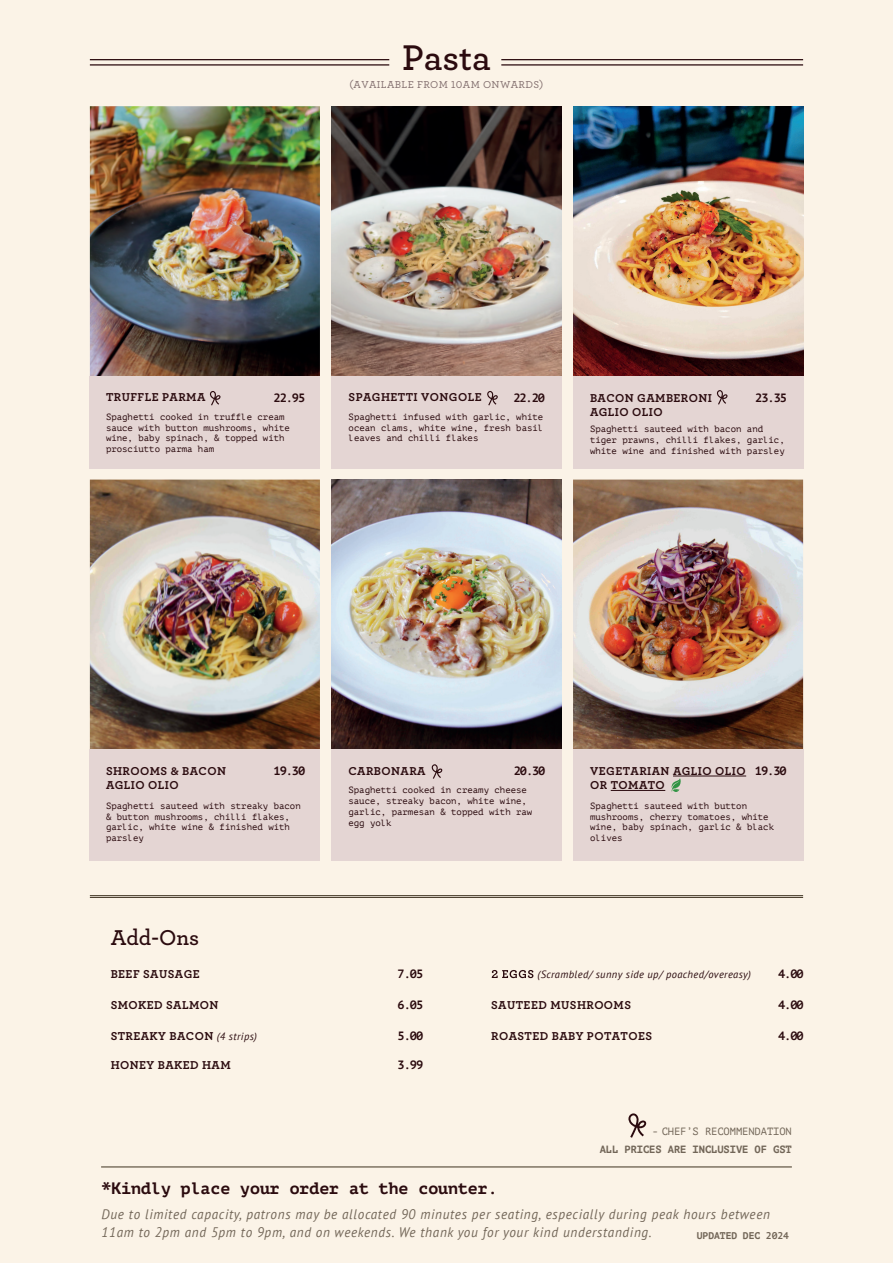
<style>
.page{position:relative;width:893px;height:1263px;background:#fbf3e7}
.page>*{position:absolute;margin:0;border:0;box-sizing:border-box;transform-origin:0 0}
.t1{font:600 37.5px "Archer";color:#2b0b0f}
.t2{font:600 22.5px "Archer";color:#2b0b0f}
.t3{font:700 16.5px "PT Mono";color:#2b0b0f}
.t4{font:italic 13.8px/18px "PT Sans";letter-spacing:.05em;color:#726658;scale:.96 1}
.t5{font:700 12px/14.4px "Archer";letter-spacing:.035em;color:#2b0b0f}
.t6{font:700 12px "PT Mono";letter-spacing:-.09em;color:#2b0b0f}
.t7{font:italic 10.5px "PT Sans";letter-spacing:.035em;color:#2b0b0f}
.t8{font:700 10.5px "PT Mono";letter-spacing:-.01em;color:#726658}
.t9{font:500 10.5px "Archer";letter-spacing:.035em;color:#806c6c}
.t10{font:10.5px "PT Mono";letter-spacing:-.01em;color:#726658}
.t11{font:700 9.75px "PT Mono";letter-spacing:-.01em;color:#726658}
.t12{font:9px/10.8px "PT Mono";color:#2b0b0f}
.s1{font-family:"PT Sans";font-weight:400;font-style:italic;font-size:10.5px}
.s2{font-family:"PT Mono"}
</style>
<div class="page">
<hr style="left:101px;top:1167px;width:691px;height:1px;background:#3e3221">
<svg style="left:628px;top:1113px;width:18px;height:25px"></svg>
<hr style="left:90px;top:64px;width:299px;height:2px;background:#2b0b0f">
<hr style="left:90px;top:59px;width:299px;height:1px;background:#2b0b0f">
<hr style="left:501px;top:64px;width:302px;height:2px;background:#2b0b0f">
<hr style="left:501px;top:59px;width:302px;height:1px;background:#2b0b0f">
<img style="left:90px;top:106px;width:230px;height:270px">
<img style="left:331px;top:106px;width:230px;height:270px">
<img style="left:573px;top:106px;width:230px;height:270px">
<div style="left:331px;top:376px;width:230px;height:93px;background:#e4d5d3"></div>
<div style="left:573px;top:376px;width:230px;height:93px;background:#e4d5d3"></div>
<div style="left:90px;top:376px;width:230px;height:93px;background:#e4d5d3"></div>
<svg style="left:210px;top:391px;width:11px;height:14px"></svg>
<svg style="left:487px;top:391px;width:11px;height:14px"></svg>
<svg style="left:717px;top:390px;width:10px;height:15px"></svg>
<img style="left:90px;top:480px;width:230px;height:269px">
<div style="left:90px;top:749px;width:230px;height:111px;background:#e4d5d3"></div>
<img style="left:331px;top:480px;width:230px;height:269px">
<div style="left:331px;top:749px;width:230px;height:111px;background:#e4d5d3"></div>
<svg style="left:432px;top:764px;width:10px;height:15px"></svg>
<hr style="left:90px;top:897px;width:713px;height:1px;background:#3e3221">
<hr style="left:90px;top:895px;width:713px;height:1px;background:#3e3221">
<svg style="left:492px;top:970px;width:41px;height:8px"></svg>
<img style="left:573px;top:480px;width:230px;height:269px">
<div style="left:573px;top:749px;width:230px;height:111px;background:#e4d5d3"></div>
<hr style="left:673px;top:776px;width:73px;height:1px;background:#2b0b0f">
<hr style="left:611px;top:790px;width:54px;height:1px;background:#2b0b0f">
<svg style="left:671px;top:778px;width:10px;height:14px"></svg>
<h1 class="t1" style="left:402px;top:29px;width:90px">Pasta</h1>
<p class="t9" style="left:349px;top:77px;width:195px">(AVAILABLE FROM 10AM ONWARDS)</p>
<h3 class="t5" style="left:106px;top:389px;width:101px">TRUFFLE PARMA</h3>
<h3 class="t6" style="left:274px;top:390px;width:33px">22.95</h3>
<p class="t12" style="left:106px;top:411px;width:185px">Spaghetti cooked in truffle cream sauce with button mushrooms, white wine, baby spinach, &amp; topped with prosciutto parma ham</p>
<h3 class="t5" style="left:349px;top:389px;width:135px">SPAGHETTI VONGOLE</h3>
<h3 class="t6" style="left:513px;top:390px;width:33px">22.20</h3>
<h3 class="t6" style="left:755px;top:390px;width:33px">23.35</h3>
<p class="t12" style="left:349px;top:411px;width:196px;text-align:justify">Spaghetti infused with garlic, white ocean clams, white wine, fresh basil leaves and chilli flakes</p>
<h3 class="t5" style="left:590px;top:390px;width:124px">BACON GAMBERONI<br>AGLIO OLIO</h3>
<p class="t12" style="left:590px;top:423px;width:196px">Spaghetti sauteed with bacon and tiger prawns, chilli flakes, garlic, white wine and finished with parsley</p>
<h3 class="t5" style="left:106px;top:763px;width:122px">SHROOMS &amp; BACON<br>AGLIO OLIO</h3>
<h3 class="t6" style="left:274px;top:764px;width:33px">19.30</h3>
<p class="t12" style="left:106px;top:800px;width:196px">Spaghetti sauteed with streaky bacon &amp; button mushrooms, chilli flakes, garlic, white wine &amp; finished with parsley</p>
<h2 class="t2" style="left:111px;top:921px;width:90px">Add-Ons</h2>
<h3 class="t5" style="left:111px;top:966px;width:91px">BEEF SAUSAGE</h3>
<h3 class="t5" style="left:111px;top:997px;width:109px">SMOKED SALMON</h3>
<h3 class="t5" style="left:111px;top:1027px;width:148px">STREAKY BACON <span class="s1">(4 strips)</span></h3>
<h3 class="t5" style="left:348px;top:763px;width:79px">CARBONARA</h3>
<h3 class="t6" style="left:514px;top:764px;width:33px">20.30</h3>
<p class="t12" style="left:348px;top:785px;width:185px">Spaghetti cooked in creamy cheese sauce, streaky bacon, white wine, garlic, parmesan &amp; topped with raw egg yolk</p>
<h3 class="t5" style="left:590px;top:763px;width:198px">VEGETARIAN AGLIO OLIO <span class="s2">19.30<br></span>OR TOMATO</h3>
<p class="t12" style="left:590px;top:800px;width:185px">Spaghetti sauteed with button mushrooms, cherry tomatoes, white wine, baby spinach, garlic &amp; black olives</p>
<h3 class="t6" style="left:398px;top:967px;width:27px">7.05</h3>
<h3 class="t6" style="left:398px;top:998px;width:27px">6.05</h3>
<h3 class="t6" style="left:398px;top:1028px;width:27px">5.00</h3>
<p class="t7" style="left:537px;top:967px;width:215px">(Scrambled/ sunny side up/ poached/overeasy)</p>
<h3 class="t6" style="left:778px;top:967px;width:27px">4.00</h3>
<h3 class="t5" style="left:491px;top:997px;width:141px">SAUTEED MUSHROOMS</h3>
<h3 class="t6" style="left:778px;top:997px;width:27px">4.00</h3>
<h3 class="t5" style="left:491px;top:1028px;width:162px">ROASTED BABY POTATOES</h3>
<h3 class="t6" style="left:778px;top:1028px;width:27px">4.00</h3>
<h3 class="t5" style="left:111px;top:1057px;width:122px">HONEY BAKED HAM</h3>
<h3 class="t6" style="left:398px;top:1057px;width:27px">3.99</h3>
<p class="t10" style="left:652px;top:1126px;width:141px">- CHEF’S RECOMMENDATION</p>
<p class="t8" style="left:600px;top:1143px;width:194px">ALL PRICES ARE INCLUSIVE OF GST</p>
<h3 class="t3" style="left:102px;top:1178px;width:398px">*Kindly place your order at the counter.</h3>
<h3 class="t4" style="left:102px;top:1205px;width:698px">Due to limited capacity, patrons may be allocated 90 minutes per seating, especially during peak hours between<br>11am to 2pm and 5pm to 9pm, and on weekends. We thank you for your kind understanding.</h3>
<p class="t11" style="left:697px;top:1229px;width:94px">UPDATED DEC 2024</p>
</div>
